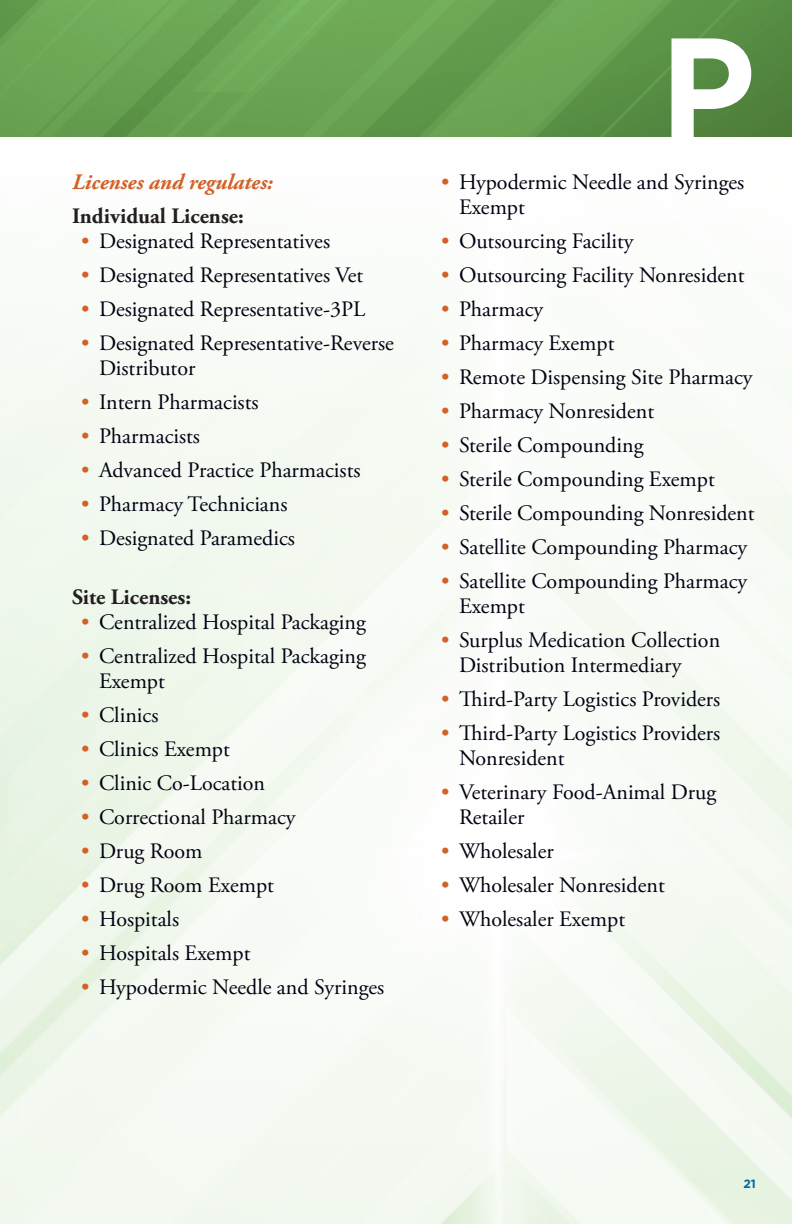
<style>
.page{position:relative;width:792px;height:1224px;background:#fff}
.page>*{position:absolute;margin:0;border:0;box-sizing:border-box;transform-origin:0 0}
.t1{font:700 144px "Gotham";color:#fff}
.t2{font:22px/25px "Adobe Garamond Pro";color:#000111}
.Body{font:700 22px "Adobe Garamond Pro";color:#231f20}
.t3{font:italic 700 22px "Adobe Garamond Pro";color:#d26027}
.t4{font:700 12px "Gotham";color:#0068a9}
.s1{color:#d26027}
</style>
<div class="page">
<img style="left:0;top:0;width:792px;height:1224px">
<img style="left:0;top:0;width:1px;height:137px">
<h3 class="t3" style="left:72px;top:169px;width:202px">Licenses and regulates:</h3>
<p class="Body" style="left:72px;top:203px;width:173px">Individual License:</p>
<p class="t2" style="left:81px;top:229px;width:251px"><span class="s1">•</span> Designated Representatives</p>
<p class="t2" style="left:81px;top:263px;width:284px"><span class="s1">•</span> Designated Representatives Vet</p>
<p class="t2" style="left:81px;top:297px;width:286px"><span class="s1">•</span> Designated Representative-3PL</p>
<p class="t2" style="left:99px;top:331px;width:296px;text-indent:-18px"><span class="s1">•</span> Designated Representative-Reverse<br>Distributor</p>
<p class="t2" style="left:81px;top:390px;width:179px"><span class="s1">•</span> Intern Pharmacists</p>
<p class="t2" style="left:81px;top:424px;width:121px"><span class="s1">•</span> Pharmacists</p>
<p class="t2" style="left:81px;top:458px;width:281px"><span class="s1">•</span> Advanced Practice Pharmacists</p>
<p class="t2" style="left:81px;top:492px;width:208px"><span class="s1">•</span> Pharmacy Technicians</p>
<p class="t2" style="left:81px;top:526px;width:215px"><span class="s1">•</span> Designated Paramedics</p>
<p class="Body" style="left:72px;top:584px;width:121px">Site Licenses:</p>
<p class="t2" style="left:81px;top:610px;width:286px"><span class="s1">•</span> Centralized Hospital Packaging</p>
<p class="t2" style="left:99px;top:644px;width:268px;text-indent:-18px"><span class="s1">•</span> Centralized Hospital Packaging<br>Exempt</p>
<p class="t2" style="left:81px;top:703px;width:79px"><span class="s1">•</span> Clinics</p>
<p class="t2" style="left:81px;top:737px;width:150px"><span class="s1">•</span> Clinics Exempt</p>
<p class="t2" style="left:81px;top:771px;width:186px"><span class="s1">•</span> Clinic Co-Location</p>
<p class="t2" style="left:81px;top:805px;width:216px"><span class="s1">•</span> Correctional Pharmacy</p>
<p class="t2" style="left:81px;top:839px;width:123px"><span class="s1">•</span> Drug Room</p>
<p class="t2" style="left:81px;top:873px;width:194px"><span class="s1">•</span> Drug Room Exempt</p>
<p class="t2" style="left:81px;top:907px;width:100px"><span class="s1">•</span> Hospitals</p>
<p class="t2" style="left:81px;top:941px;width:171px"><span class="s1">•</span> Hospitals Exempt</p>
<p class="t2" style="left:81px;top:975px;width:305px"><span class="s1">•</span> Hypodermic Needle and Syringes</p>
<p class="t1" style="left:659px;top:5px;width:98px">P</p>
<p class="t2" style="left:459px;top:170px;width:287px;text-indent:-18px"><span class="s1">•</span> Hypodermic Needle and Syringes<br>Exempt</p>
<p class="t2" style="left:441px;top:229px;width:194px"><span class="s1">•</span> Outsourcing Facility</p>
<p class="t2" style="left:441px;top:263px;width:305px"><span class="s1">•</span> Outsourcing Facility Nonresident</p>
<p class="t2" style="left:441px;top:297px;width:104px"><span class="s1">•</span> Pharmacy</p>
<p class="t2" style="left:441px;top:331px;width:175px"><span class="s1">•</span> Pharmacy Exempt</p>
<p class="t2" style="left:441px;top:365px;width:313px"><span class="s1">•</span> Remote Dispensing Site Pharmacy</p>
<p class="t2" style="left:441px;top:399px;width:215px"><span class="s1">•</span> Pharmacy Nonresident</p>
<p class="t2" style="left:441px;top:433px;width:204px"><span class="s1">•</span> Sterile Compounding</p>
<p class="t2" style="left:441px;top:467px;width:275px"><span class="s1">•</span> Sterile Compounding Exempt</p>
<p class="t2" style="left:441px;top:501px;width:315px"><span class="s1">•</span> Sterile Compounding Nonresident</p>
<p class="t2" style="left:441px;top:535px;width:308px"><span class="s1">•</span> Satellite Compounding Pharmacy</p>
<p class="t2" style="left:459px;top:569px;width:290px;text-indent:-18px"><span class="s1">•</span> Satellite Compounding Pharmacy<br>Exempt</p>
<p class="t2" style="left:459px;top:628px;width:263px;text-indent:-18px"><span class="s1">•</span> Surplus Medication Collection<br>Distribution Intermediary</p>
<p class="t2" style="left:441px;top:687px;width:281px"><span class="s1">•</span> Third-Party Logistics Providers</p>
<p class="t2" style="left:459px;top:721px;width:263px;text-indent:-18px"><span class="s1">•</span> Third-Party Logistics Providers<br>Nonresident</p>
<p class="t2" style="left:459px;top:780px;width:259px;text-indent:-18px"><span class="s1">•</span> Veterinary Food-Animal Drug<br>Retailer</p>
<p class="t2" style="left:441px;top:839px;width:114px"><span class="s1">•</span> Wholesaler</p>
<p class="t2" style="left:441px;top:873px;width:225px"><span class="s1">•</span> Wholesaler Nonresident</p>
<p class="t2" style="left:441px;top:907px;width:186px"><span class="s1">•</span> Wholesaler Exempt</p>
<p class="t4" style="left:743px;top:1177px;width:14px">21</p>
</div>
